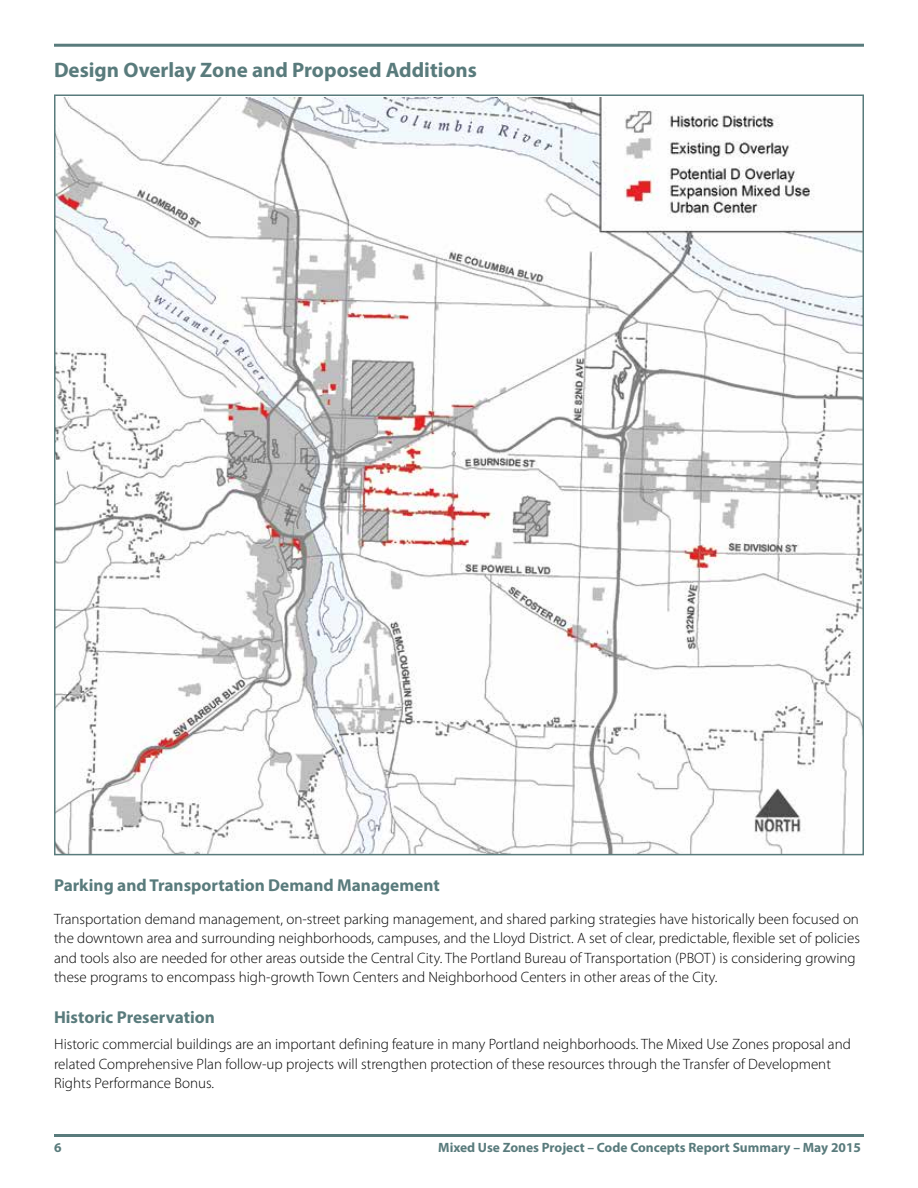
<style>
.page{position:relative;width:918px;height:1188px;background:#fff}
.page>*{position:absolute;margin:0;border:0;box-sizing:border-box;transform-origin:0 0}
.t1{font:700 21px "Myriad Pro";color:#597b7c}
.t2{font:700 17.25px "Myriad Pro";color:#597b7c}
.t3{font:300 15px/19.5px "Myriad Pro";color:#000}
.t4{font:700 13.5px "Myriad Pro";color:#597b7c}
</style>
<div class="page">
<hr style="left:54px;top:44px;width:810px;height:3px;background:#597b7c">
<hr style="left:54px;top:1134px;width:810px;height:3px;background:#597b7c">
<img style="left:57px;top:97px;width:804px;height:755px">
<h1 class="t1" style="left:54px;top:56px;width:425px">Design Overlay Zone and Proposed Additions</h1>
<p class="t2" style="left:54px;top:873px;width:387px">Parking and Transportation Demand Management</p>
<p class="t3" style="left:54px;top:909px;width:807px">Transportation demand management, on-street parking management, and shared parking strategies have historically been focused on the downtown area and surrounding neighborhoods, campuses, and the Lloyd District. A set of clear, predictable, flexible set of policies and tools also are needed for other areas outside the Central City. The Portland Bureau of Transportation (PBOT) is considering growing these programs to encompass high-growth Town Centers and Neighborhood Centers in other areas of the City.</p>
<p class="t2" style="left:54px;top:1006px;width:162px">Historic Preservation</p>
<p class="t3" style="left:54px;top:1034px;width:798px">Historic commercial buildings are an important defining feature in many Portland neighborhoods. The Mixed Use Zones proposal and related Comprehensive Plan follow-up projects will strengthen protection of these resources through the Transfer of Development<br>Rights Performance Bonus.</p>
<p class="t4" style="left:54px;top:1138px;width:9px">6</p>
<p class="t4" style="left:438px;top:1138px;width:424px">Mixed Use Zones Project – Code Concepts Report Summary – May 2015</p>
</div>
